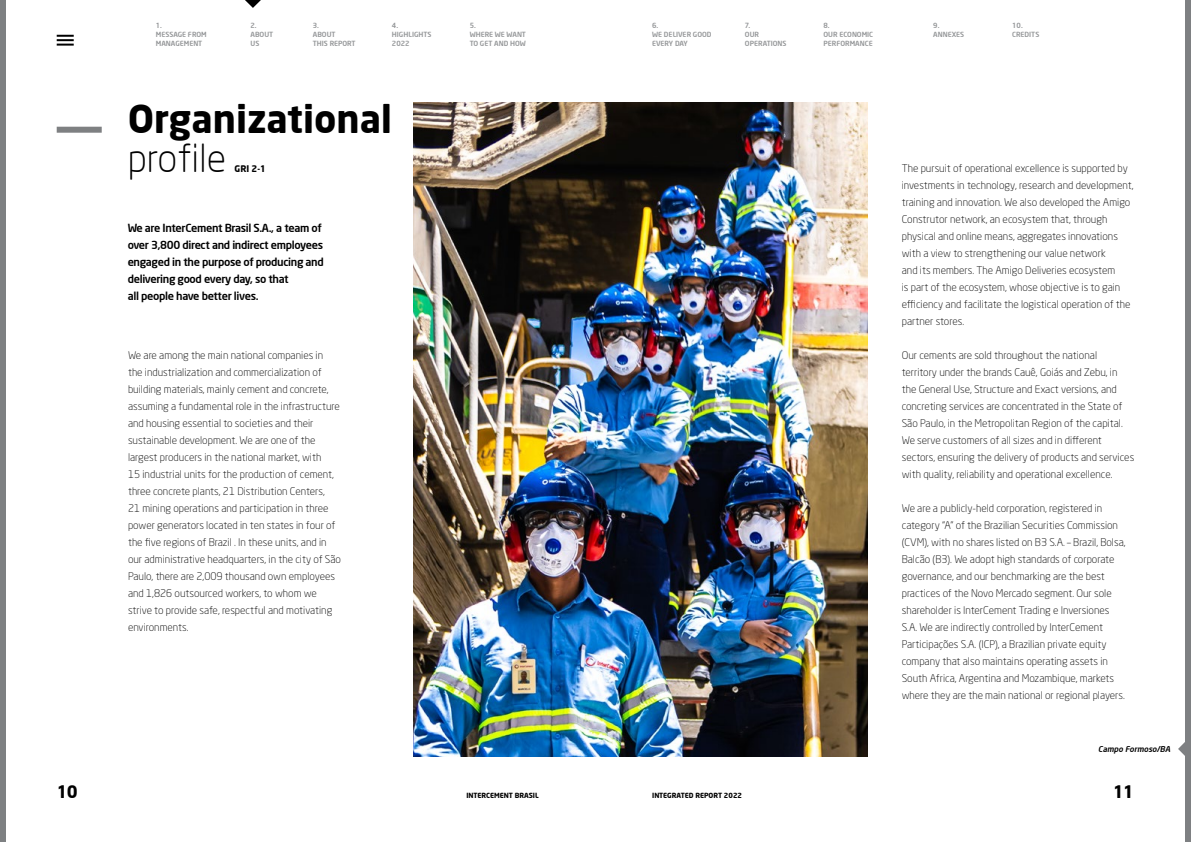
<style>
.page{position:relative;width:1191px;height:842px;background:#fff}
.page>*{position:absolute;margin:0;border:0;box-sizing:border-box;transform-origin:0 0}
.t1{font:700 38px "Neo Sans";color:#000}
.t2{font:300 38px "Neo Sans";color:#000}
.t3{font:700 17px "Neo Sans";color:#000}
.t4{font:500 11px/17px "Neo Sans";letter-spacing:-.03em;color:#000}
.t5{font:300 10.5px/17px "Neo Sans Std";color:#000}
.t6{font:700 9px "Neo Sans";color:#000}
.t7{font:italic 500 8px "Neo Sans";color:#000}
.t8{font:500 7px/9px "Neo Sans";color:#939597}
.t9{font:700 7px "Neo Sans";color:#000}
</style>
<div class="page">
<div style="left:57px;top:127px;width:45px;height:6px;background:#7e8082"></div>
<svg style="left:245px;top:0;width:16px;height:8px"></svg>
<img style="left:413px;top:102px;width:454px;height:655px">
<svg style="left:57px;top:35px;width:17px;height:11px"></svg>
<div style="left:1185px;top:0;width:6px;height:842px;background:#7e8082"></div>
<div style="left:0;top:0;width:6px;height:842px;background:#7e8082"></div>
<svg style="left:1178px;top:742px;width:7px;height:14px"></svg>
<p class="t8" style="left:250px;top:20px;width:24px">2.<br>ABOUT<br>US</p>
<p class="t8" style="left:156px;top:20px;width:52px">1.<br>MESSAGE FROM<br>MANAGEMENT</p>
<p class="t8" style="left:313px;top:20px;width:44px">3.<br>ABOUT<br>THIS REPORT</p>
<p class="t8" style="left:392px;top:20px;width:41px">4.<br>HIGHLIGHTS<br>2022</p>
<p class="t8" style="left:469px;top:20px;width:58px">5.<br>WHERE WE WANT<br>TO GET AND HOW</p>
<h1 class="t1" style="left:128px;top:94px;width:266px">Organizational</h1>
<h1 class="t2" style="left:128px;top:136px;width:100px">profile</h1>
<p class="t6" style="left:234px;top:163px;width:33px">GRI 2-1</p>
<p class="t4" style="left:128px;top:219px;width:198px">We are InterCement Brasil S.A., a team of over 3,800 direct and indirect employees engaged in the purpose of producing and delivering good every day, so that<br>all people have better lives.</p>
<p class="t5" style="left:128px;top:347px;width:215px">We are among the main national companies in<br>the industrialization and commercialization of building materials, mainly cement and concrete, assuming a fundamental role in the infrastructure and housing essential to societies and their sustainable development. We are one of the largest producers in the national market, with<br>15 industrial units for the production of cement, three concrete plants, 21 Distribution Centers,<br>21 mining operations and participation in three power generators located in ten states in four of the five regions of Brazil . In these units, and in our administrative headquarters, in the city of São Paulo, there are 2,009 thousand own employees and 1,826 outsourced workers, to whom we strive to provide safe, respectful and motivating environments.</p>
<p class="t8" style="left:823px;top:20px;width:51px">8.<br>OUR ECONOMIC<br>PERFORMANCE</p>
<p class="t8" style="left:1012px;top:20px;width:29px">10.<br>CREDITS</p>
<p class="t8" style="left:652px;top:20px;width:61px">6.<br>WE DELIVER GOOD<br>EVERY DAY</p>
<p class="t8" style="left:745px;top:20px;width:43px">7.<br>OUR<br>OPERATIONS</p>
<p class="t8" style="left:933px;top:20px;width:32px">9.<br>ANNEXES</p>
<p class="t5" style="left:901px;top:160px;width:233px">The pursuit of operational excellence is supported by investments in technology, research and development, training and innovation. We also developed the Amigo Construtor network, an ecosystem that, through physical and online means, aggregates innovations with a view to strengthening our value network<br>and its members. The Amigo Deliveries ecosystem<br>is part of the ecosystem, whose objective is to gain efficiency and facilitate the logistical operation of the partner stores.</p>
<p class="t5" style="left:901px;top:347px;width:234px">Our cements are sold throughout the national territory under the brands Cauê, Goiás and Zebu, in the General Use, Structure and Exact versions, and concreting services are concentrated in the State of São Paulo, in the Metropolitan Region of the capital.<br>We serve customers of all sizes and in different sectors, ensuring the delivery of products and services with quality, reliability and operational excellence.</p>
<p class="t5" style="left:901px;top:500px;width:225px">We are a publicly-held corporation, registered in category “A” of the Brazilian Securities Commission (CVM), with no shares listed on B3 S.A. – Brazil, Bolsa, Balcão (B3). We adopt high standards of corporate governance, and our benchmarking are the best practices of the Novo Mercado segment. Our sole shareholder is InterCement Trading e Inversiones S.A. We are indirectly controlled by InterCement Participações S.A. (ICP), a Brazilian private equity company that also maintains operating assets in South Africa, Argentina and Mozambique, markets where they are the main national or regional players.</p>
<p class="t7" style="left:1098px;top:744px;width:75px">Campo Formoso/BA</p>
<h2 class="t3" style="left:57px;top:781px;width:23px">10</h2>
<p class="t9" style="left:466px;top:791px;width:74px">INTERCEMENT BRASIL</p>
<p class="t9" style="left:652px;top:791px;width:91px">INTEGRATED REPORT 2022</p>
<h2 class="t3" style="left:1113px;top:781px;width:23px">11</h2>
</div>
